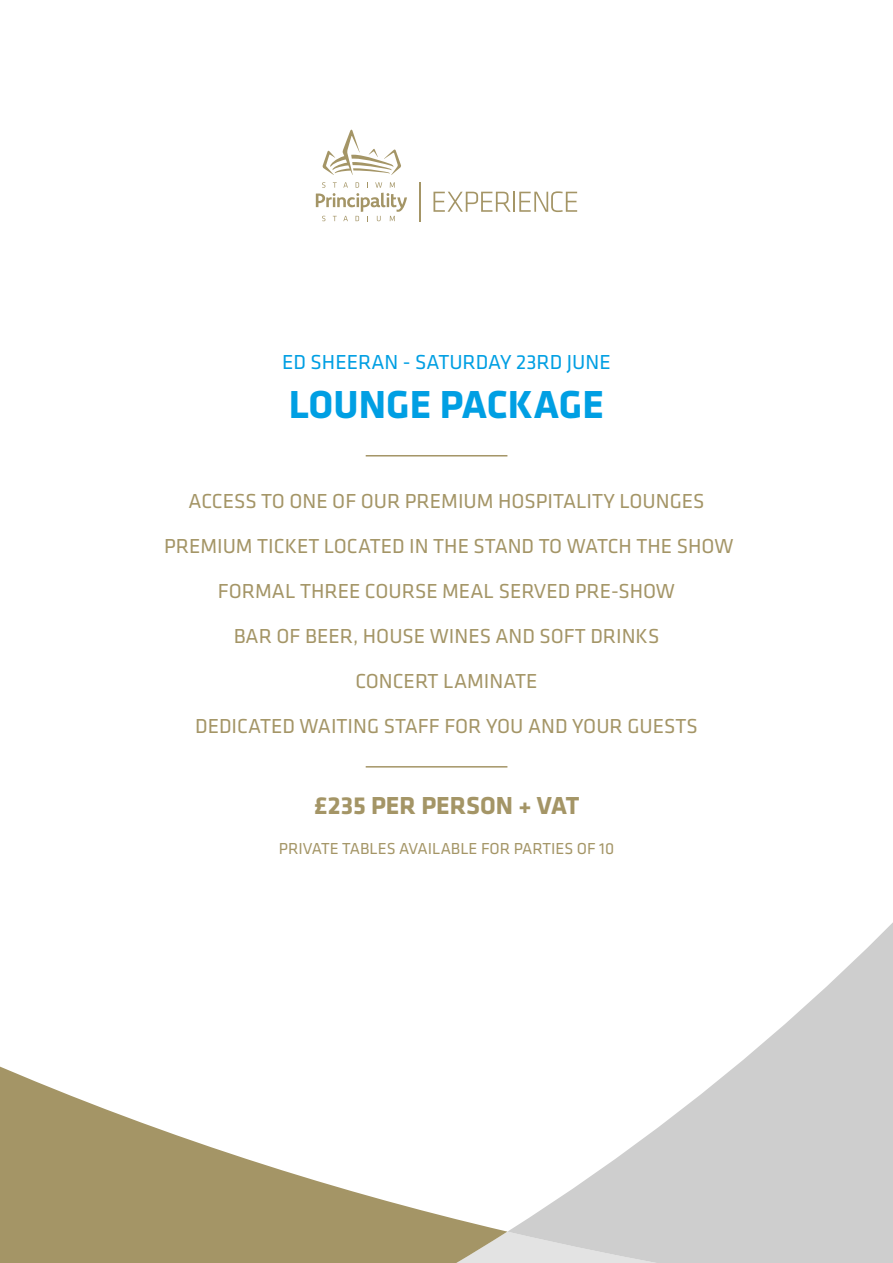
<style>
.page{position:relative;width:893px;height:1263px;background:#fff}
.page>*{position:absolute;margin:0;border:0;box-sizing:border-box;transform-origin:0 0}
.t1{font:700 40.5px "Klavika";color:#009fe3}
.t2{font:700 25.5px "Klavika";color:#a49566}
.t3{font:21px/45px "Klavika";color:#a49566;text-align:center}
.t4{font:21px "Klavika";color:#009fe3}
.t5{font:16.5px "Klavika";color:#a49566}
</style>
<div class="page">
<svg style="left:507px;top:922px;width:386px;height:341px"></svg>
<svg style="left:0;top:1066px;width:507px;height:197px;fill:#a49566"></svg>
<svg style="left:433px;top:192px;width:78px;height:20px"></svg>
<hr style="left:513px;top:192px;width:2px;height:20px;background:#a49566">
<svg style="left:519px;top:191px;width:58px;height:21px"></svg>
<svg style="left:322px;top:130px;width:79px;height:45px"></svg>
<svg style="left:316px;top:182px;width:91px;height:39px"></svg>
<hr style="left:420px;top:182px;width:1px;height:39px;background:#a49566">
<hr style="left:366px;top:455px;width:141px;height:1px;background:#a49566">
<hr style="left:366px;top:766px;width:141px;height:1px;background:#a49566">
<p class="t4" style="left:282px;top:351px;width:330px">ED SHEERAN - SATURDAY 23RD JUNE</p>
<h1 class="t1" style="left:289px;top:383px;width:317px">LOUNGE PACKAGE</h1>
<p class="t3" style="left:164px;top:479px;width:571px">ACCESS TO ONE OF OUR PREMIUM HOSPITALITY LOUNGES PREMIUM TICKET LOCATED IN THE STAND TO WATCH THE SHOW FORMAL THREE COURSE MEAL SERVED PRE-SHOW<br>BAR OF BEER, HOUSE WINES AND SOFT DRINKS<br>CONCERT LAMINATE<br>DEDICATED WAITING STAFF FOR YOU AND YOUR GUESTS</p>
<p class="t2" style="left:314px;top:792px;width:267px">£235 PER PERSON + VAT</p>
<p class="t5" style="left:279px;top:839px;width:337px">PRIVATE TABLES AVAILABLE FOR PARTIES OF 10</p>
</div>
